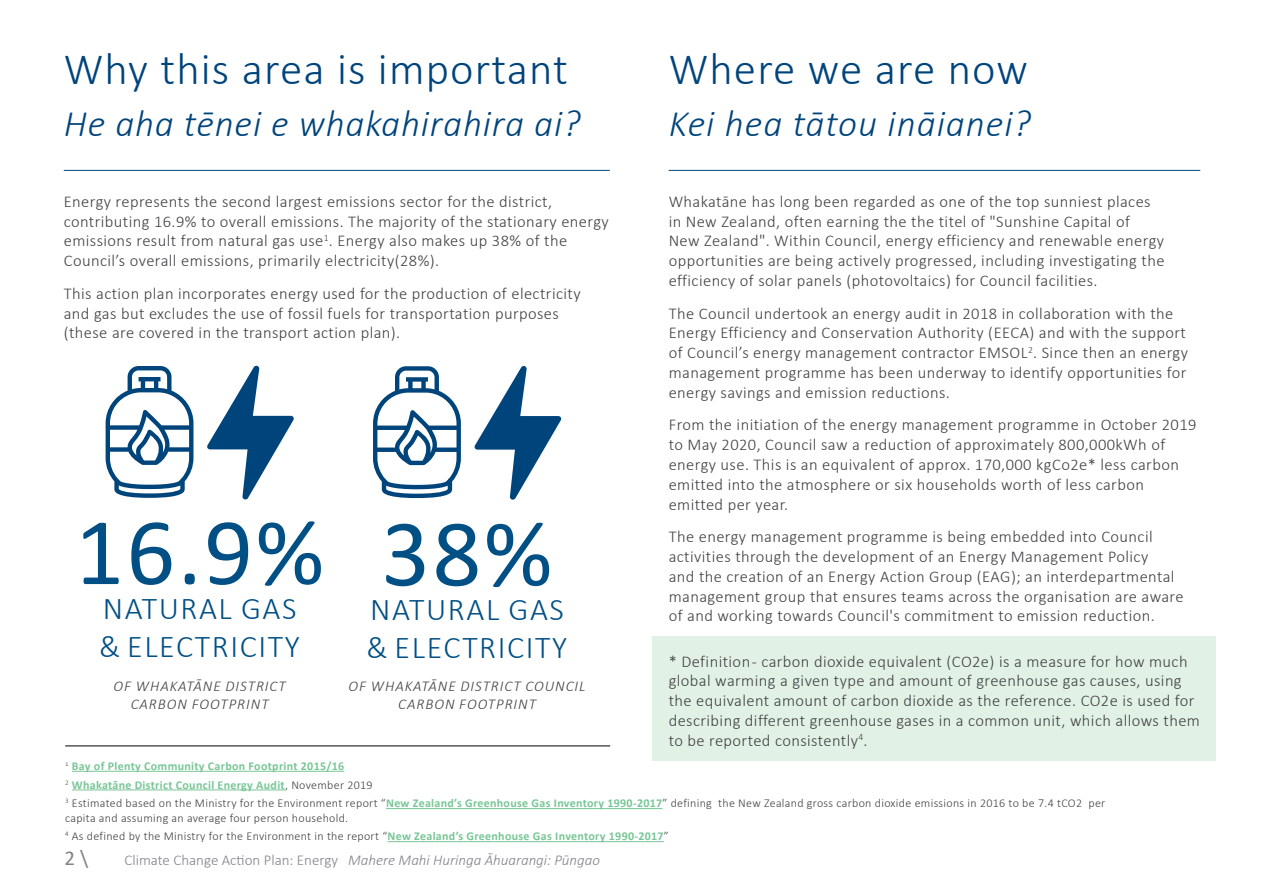
<style>
.page{position:relative;width:1263px;height:893px;background:#fff}
.page>*{position:absolute;margin:0;border:0;box-sizing:border-box;transform-origin:0 0}
.t1{font:96.3px "Calibri";color:#004f85}
.t2{font:300 45px "Calibri";letter-spacing:.025em;color:#00447c}
.t3{font:italic 300 37.5px "Calibri";letter-spacing:.02em;color:#00447c}
.t4{font:300 31.95px/38.2px "Calibri";letter-spacing:.05em;color:#004f85}
.t5{font:300 31.8px "Calibri";letter-spacing:.05em;color:#004f85}
.t6{font:21px "Calibri";color:#808285}
.t7{font:300 16.5px/19.8px "Calibri";letter-spacing:.025em;color:#414042}
.t8{font:italic 300 15px/18px "Calibri";letter-spacing:.065em;color:#414042;text-align:center}
.t9{font:italic 300 15px "Calibri";color:#808285}
.t10{font:300 12px/18.6px "Calibri";letter-spacing:.025em;color:#414042}
.s1{font-weight:700;color:#78c696}
.s2{font-style:normal}
</style>
<div class="page">
<div style="left:653px;top:637px;width:563px;height:124px;background:#e1f1e6"></div>
<hr style="left:64px;top:170px;width:546px;height:1px;background:#00447c">
<hr style="left:669px;top:170px;width:531px;height:1px;background:#00447c">
<hr style="left:72px;top:771px;width:272px;height:1px;background:#78c696">
<hr style="left:72px;top:790px;width:213px;height:1px;background:#78c696">
<hr style="left:386px;top:808px;width:276px;height:1px;background:#78c696">
<hr style="left:387px;top:841px;width:277px;height:1px;background:#78c696">
<hr style="left:65px;top:746px;width:545px;height:1px;background:#000">
<svg style="left:207px;top:365px;width:87px;height:135px"></svg>
<svg style="left:106px;top:366px;width:87px;height:132px"></svg>
<svg style="left:474px;top:366px;width:87px;height:134px"></svg>
<svg style="left:373px;top:366px;width:88px;height:132px"></svg>
<h2 class="t2" style="left:64px;top:41px;width:506px">Why this area is important</h2>
<h3 class="t3" style="left:64px;top:100px;width:518px">He aha tēnei e whakahirahira ai?</h3>
<h2 class="t2" style="left:669px;top:41px;width:361px">Where we are now</h2>
<h3 class="t3" style="left:669px;top:100px;width:364px">Kei hea tātou ināianei?</h3>
<p class="t7" style="left:669px;top:191px;width:497px">Whakatāne has long been regarded as one of the top sunniest places in New Zealand, often earning the the titel of "Sunshine Capital of New Zealand". Within Council, energy efficiency and renewable energy opportunities are being actively progressed, including investigating the efficiency of solar panels (photovoltaics) for Council facilities.</p>
<p class="t7" style="left:669px;top:303px;width:521px">The Council undertook an energy audit in 2018 in collaboration with the Energy Efficiency and Conservation Authority (EECA) and with the support of Council’s energy management contractor EMSOL<sup>2</sup>. Since then an energy management programme has been underway to identify opportunities for energy savings and emission reductions.</p>
<p class="t7" style="left:669px;top:415px;width:529px">From the initiation of the energy management programme in October 2019 to May 2020, Council saw a reduction of approximately 800,000kWh of energy use. This is an equivalent of approx. 170,000 kgCo2e* less carbon emitted into the atmosphere or six households worth of less carbon emitted per year.</p>
<p class="t7" style="left:669px;top:527px;width:516px">The energy management programme is being embedded into Council activities through the development of an Energy Management Policy<br>and the creation of an Energy Action Group (EAG); an interdepartmental management group that ensures teams across the organisation are aware of and working towards Council's commitment to emission reduction.</p>
<p class="t7" style="left:669px;top:651px;width:533px">* Definition - carbon dioxide equivalent (CO2e) is a measure for how much global warming a given type and amount of greenhouse gas causes, using the equivalent amount of carbon dioxide as the reference. CO2e is used for describing different greenhouse gases in a common unit, which allows them to be reported consistently<sup>4</sup>.</p>
<p class="t10" style="left:65px;top:756px;width:1042px"><sup>1</sup> <span class="s1">Bay of Plenty Community Carbon Footprint 2015/16<br></span><sup>2</sup> <span class="s1">Whakatāne District Council Energy Audit</span>, November 2019<br><sup>3</sup> Estimated based on the Ministry for the Environment report “<span class="s1">New Zealand’s Greenhouse Gas Inventory 1990-2017</span>” defining the New Zealand gross carbon dioxide emissions in 2016 to be 7.4 tCO2 per</p>
<p class="t10" style="left:65px;top:808px;width:605px">capita and assuming an average four person household.<br><sup>4</sup> As defined by the Ministry for the Environment in the report “<span class="s1">New Zealand’s Greenhouse Gas Inventory 1990-2017</span>”</p>
<p class="t7" style="left:64px;top:191px;width:546px">Energy represents the second largest emissions sector for the district, contributing 16.9% to overall emissions. The majority of the stationary energy emissions result from natural gas use<sup>1</sup>. Energy also makes up 38% of the Council’s overall emissions, primarily electricity(28%).</p>
<p class="t7" style="left:64px;top:283px;width:518px">This action plan incorporates energy used for the production of electricity and gas but excludes the use of fossil fuels for transportation purposes (these are covered in the transport action plan).</p>
<h1 class="t1" style="left:75px;top:485px;width:251px">16.9%</h1>
<h1 class="t1" style="left:381px;top:487px;width:173px">38%</h1>
<h3 class="t4" style="left:99px;top:589px;width:202px">NATURAL GAS &amp; ELECTRICITY</h3>
<h3 class="t5" style="left:370px;top:589px;width:195px">NATURAL GAS</h3>
<h3 class="t5" style="left:366px;top:627px;width:202px">&amp; ELECTRICITY</h3>
<p class="t8" style="left:114px;top:676px;width:174px">OF WHAKATĀNE DISTRICT<br>CARBON FOOTPRINT</p>
<p class="t8" style="left:349px;top:676px;width:238px">OF WHAKATĀNE DISTRICT COUNCIL<br>CARBON FOOTPRINT</p>
<p class="t6" style="left:65px;top:843px;width:25px">2 \</p>
<p class="t9" style="left:124px;top:851px;width:477px"><span class="s2">Climate Change Action Plan: Energy</span> Mahere Mahi Huringa Āhuarangi: Pūngao</p>
</div>
